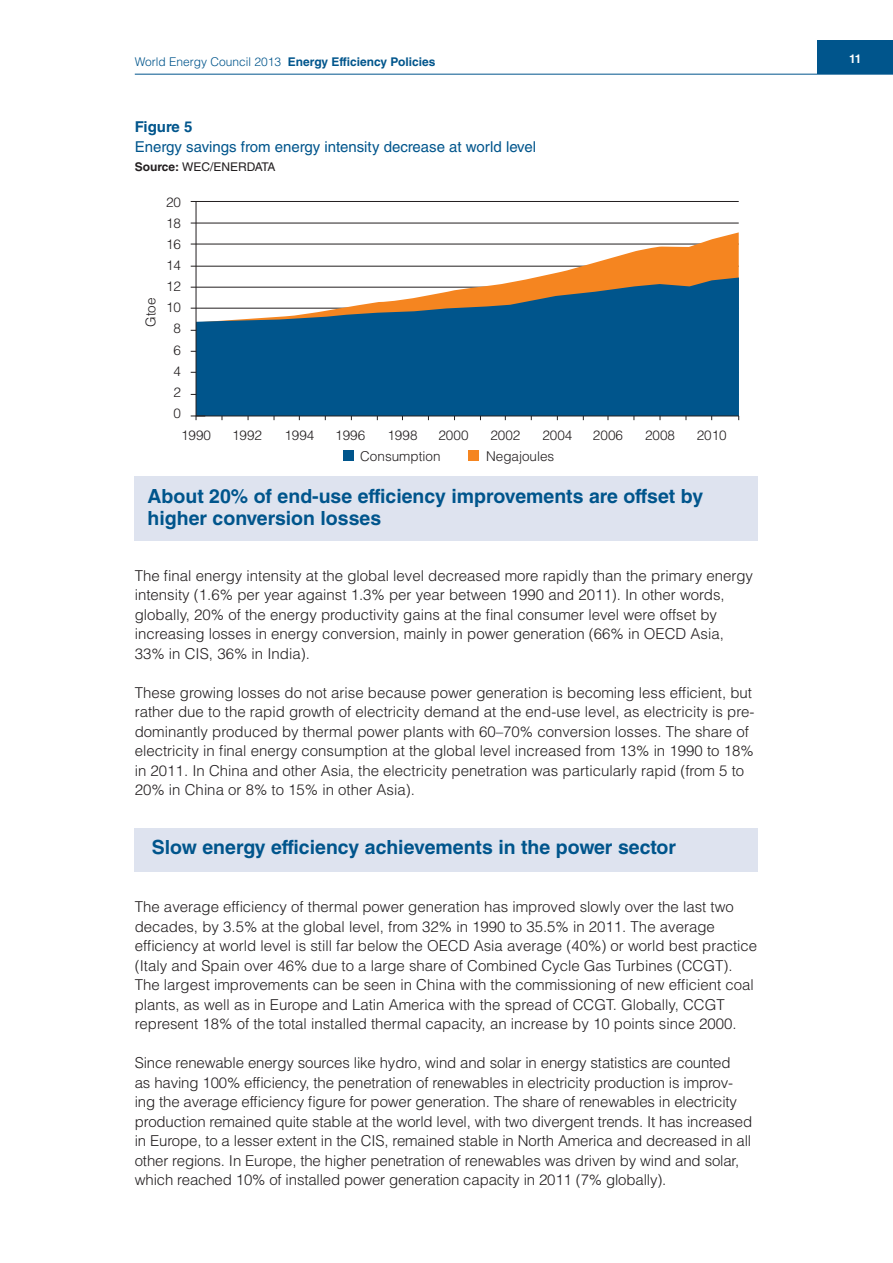
<style>
.page{position:relative;width:893px;height:1263px;background:#fff}
.page>*{position:absolute;margin:0;border:0;box-sizing:border-box;transform-origin:0 0}
.t1{font:700 19.5px/22.5px "Helvetica LT Std";color:#00558c}
.t2{font:300 15px/19.5px "Helvetica LT Std";color:#231f20}
.t3{font:15px "Helvetica LT Std";color:#00558c}
.t4{font:700 15px "Helvetica LT Std";color:#00558c}
.t5{font:300 13.5px "Helvetica LT Std";color:#231f20}
.t6{font:700 12px "Helvetica LT Std";color:#00558c}
.t7{font:12px "Helvetica LT Std";color:#231f20}
.t8{font:700 12px "Helvetica LT Std";color:#fff}
.s1{font-weight:300}
.s2{font-weight:700}
</style>
<div class="page">
<div style="left:817px;top:40px;width:76px;height:34px;background:#00558c"></div>
<hr style="left:135px;top:74px;width:758px;height:1px;background:#00558c">
<div style="left:135px;top:828px;width:623px;height:44px;background:#dee3ef"></div>
<div style="left:135px;top:476px;width:623px;height:65px;background:#dee3ef"></div>
<hr style="left:191px;top:394px;width:548px;height:1px;background:#231f20">
<hr style="left:191px;top:372px;width:548px;height:1px;background:#231f20">
<hr style="left:191px;top:351px;width:548px;height:1px;background:#231f20">
<hr style="left:191px;top:330px;width:548px;height:1px;background:#231f20">
<hr style="left:191px;top:308px;width:548px;height:1px;background:#231f20">
<hr style="left:191px;top:287px;width:548px;height:1px;background:#231f20">
<hr style="left:191px;top:266px;width:548px;height:1px;background:#231f20">
<hr style="left:191px;top:244px;width:548px;height:1px;background:#231f20">
<hr style="left:191px;top:223px;width:548px;height:1px;background:#231f20">
<hr style="left:191px;top:201px;width:548px;height:1px;background:#231f20">
<div style="left:343px;top:450px;width:10px;height:11px;background:#00558c"></div>
<div style="left:469px;top:450px;width:10px;height:11px;background:#f58520"></div>
<svg style="left:197px;top:232px;width:542px;height:45px"></svg>
<svg style="left:197px;top:277px;width:542px;height:139px;background:#2f6b8f"></svg>
<hr style="left:196px;top:416px;width:543px;height:1px;background:#231f20">
<hr style="left:196px;top:201px;width:1px;height:215px;background:#231f20">
<svg style="left:191px;top:416px;width:14px;height:4px"></svg>
<p class="t6" style="left:135px;top:54px;width:302px"><span class="s1">World Energy Council 2013</span> Energy Efficiency Policies</p>
<p class="t8" style="left:849px;top:51px;width:14px">11</p>
<p class="t4" style="left:135px;top:118px;width:59px">Figure 5</p>
<p class="t3" style="left:135px;top:138px;width:403px">Energy savings from energy intensity decrease at world level</p>
<p class="t7" style="left:135px;top:160px;width:142px"><span class="s2">Source:</span> WEC/ENERDATA</p>
<p class="t5" style="left:166px;top:193px;width:17px">20</p>
<p class="t5" style="left:166px;top:215px;width:17px">18</p>
<p class="t5" style="left:166px;top:236px;width:17px">16</p>
<p class="t5" style="left:166px;top:257px;width:17px">14</p>
<p class="t5" style="left:142px;top:327px;width:31px;rotate:-90deg">Gtoe</p>
<p class="t5" style="left:166px;top:278px;width:17px">12</p>
<p class="t5" style="left:166px;top:299px;width:17px">10</p>
<p class="t5" style="left:174px;top:320px;width:9px">8</p>
<p class="t5" style="left:174px;top:341px;width:9px">6</p>
<p class="t5" style="left:174px;top:362px;width:9px">4</p>
<p class="t5" style="left:174px;top:384px;width:9px">2</p>
<p class="t5" style="left:174px;top:405px;width:9px">0</p>
<p class="t5" style="left:181px;top:427px;width:32px">1990</p>
<p class="t5" style="left:232px;top:427px;width:32px">1992</p>
<p class="t5" style="left:284px;top:427px;width:32px">1994</p>
<p class="t5" style="left:335px;top:427px;width:32px">1996</p>
<p class="t5" style="left:387px;top:427px;width:32px">1998</p>
<p class="t5" style="left:438px;top:427px;width:32px">2000</p>
<p class="t5" style="left:490px;top:427px;width:32px">2002</p>
<p class="t5" style="left:542px;top:427px;width:32px">2004</p>
<p class="t5" style="left:593px;top:427px;width:32px">2006</p>
<p class="t5" style="left:645px;top:427px;width:32px">2008</p>
<p class="t5" style="left:697px;top:427px;width:32px">2010</p>
<p class="t5" style="left:360px;top:448px;width:82px">Consumption</p>
<p class="t5" style="left:486px;top:448px;width:70px">Negajoules</p>
<h1 class="t1" style="left:148px;top:484px;width:557px">About 20% of end-use efficiency improvements are offset by higher conversion losses</h1>
<p class="t2" style="left:135px;top:565px;width:620px">The final energy intensity at the global level decreased more rapidly than the primary energy intensity (1.6% per year against 1.3% per year between 1990 and 2011). In other words, globally, 20% of the energy productivity gains at the final consumer level were offset by increasing losses in energy conversion, mainly in power generation (66% in OECD Asia, 33% in CIS, 36% in India).</p>
<p class="t2" style="left:135px;top:682px;width:621px">These growing losses do not arise because power generation is becoming less efficient, but rather due to the rapid growth of electricity demand at the end-use level, as electricity is pre&shy;dominantly produced by thermal power plants with 60–70% conversion losses. The share of electricity in final energy consumption at the global level increased from 13% in 1990 to 18% in 2011. In China and other Asia, the electricity penetration was particularly rapid (from 5 to 20% in China or 8% to 15% in other Asia).</p>
<h1 class="t1" style="left:152px;top:835px;width:526px">Slow energy efficiency achievements in the power sector</h1>
<p class="t2" style="left:135px;top:897px;width:624px">The average efficiency of thermal power generation has improved slowly over the last two decades, by 3.5% at the global level, from 32% in 1990 to 35.5% in 2011. The average efficiency at world level is still far below the OECD Asia average (40%) or world best practice (Italy and Spain over 46% due to a large share of Combined Cycle Gas Turbines (CCGT).<br>The largest improvements can be seen in China with the commissioning of new efficient coal plants, as well as in Europe and Latin America with the spread of CCGT. Globally, CCGT represent 18% of the total installed thermal capacity, an increase by 10 points since 2000.</p>
<p class="t2" style="left:135px;top:1053px;width:619px">Since renewable energy sources like hydro, wind and solar in energy statistics are counted<br>as having 100% efficiency, the penetration of renewables in electricity production is improv&shy;ing the average efficiency figure for power generation. The share of renewables in electricity production remained quite stable at the world level, with two divergent trends. It has increased in Europe, to a lesser extent in the CIS, remained stable in North America and decreased in all other regions. In Europe, the higher penetration of renewables was driven by wind and solar, which reached 10% of installed power generation capacity in 2011 (7% globally).</p>
</div>
